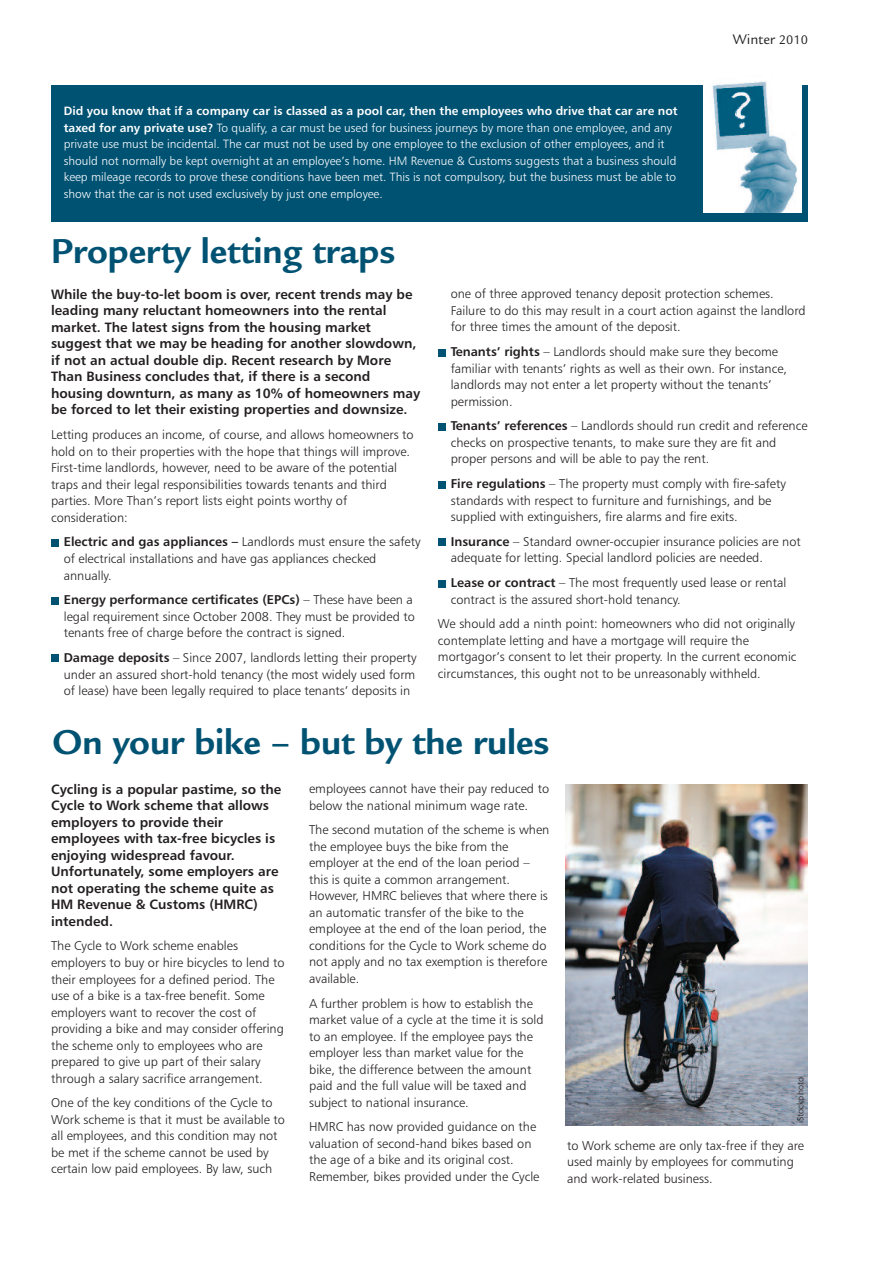
<style>
.page{position:relative;width:893px;height:1263px;background:#fff}
.page>*{position:absolute;margin:0;border:0;box-sizing:border-box;transform-origin:0 0}
.t1{font:700 37.5px "Legacy Sans Std";color:#005273}
.t2{font:15px "Legacy Sans Std";color:#231f20}
.t3{font:13.5px/16.5px "Humanist 777 BT Bold B";color:#231f20}
.t4{font:12.75px/16.5px "Humanist 777 BT Light B";color:#231f20}
.t5{font:12.75px "Humanist 777 BT Bold B";color:#231f20}
.t6{font:12px/16.5px "Humanist 777 BT Light B";color:#fff}
.t7{font:12px "Humanist 777 BT Bold B";color:#fff}
.t8{font:9px "Humanist 777 BT Light B";color:#231f20}
.s1{font-family:"Humanist 777 BT Bold B"}
.s2{font-size:13.5px}
.s3{font-family:"Humanist 777 BT Light B"}
</style>
<div class="page">
<div style="left:51px;top:85px;width:757px;height:137px;background:#005273"></div>
<img style="left:703px;top:81px;width:98px;height:131px">
<div style="left:51px;top:539px;width:7px;height:7px;background:#005273"></div>
<div style="left:51px;top:597px;width:7px;height:7px;background:#005273"></div>
<div style="left:51px;top:655px;width:7px;height:7px;background:#005273"></div>
<div style="left:438px;top:580px;width:7px;height:7px;background:#005273"></div>
<div style="left:438px;top:539px;width:7px;height:7px;background:#005273"></div>
<div style="left:438px;top:481px;width:7px;height:7px;background:#005273"></div>
<div style="left:438px;top:423px;width:7px;height:7px;background:#005273"></div>
<div style="left:438px;top:349px;width:7px;height:7px;background:#005273"></div>
<img style="left:566px;top:784px;width:242px;height:341px">
<p class="t7" style="left:64px;top:106px;width:615px">Did you know that if a company car is classed as a pool car, then the employees who drive that car are not</p>
<p class="t6" style="left:64px;top:120px;width:614px"><span class="s1">taxed for any private use?</span> To qualify, a car must be used for business journeys by more than one employee, and any private use must be incidental. The car must not be used by one employee to the exclusion of other employees, and it should not normally be kept overnight at an employee’s home. HM Revenue &amp; Customs suggests that a business should keep mileage records to prove these conditions have been met. This is not compulsory, but the business must be able to show that the car is not used exclusively by just one employee.</p>
<h1 class="t1" style="left:51px;top:237px;width:346px">Property letting traps</h1>
<p class="t2" style="left:733px;top:34px;width:77px">Winter <span class="s2">2010</span></p>
<p class="t3" style="left:51px;top:287px;width:371px">While the buy-to-let boom is over, recent trends may be leading many reluctant homeowners into the rental market. The latest signs from the housing market suggest that we may be heading for another slowdown, if not an actual double dip. Recent research by More Than Business concludes that, if there is a second housing downturn, as many as 10% of homeowners may be forced to let their existing properties and downsize.</p>
<p class="t4" style="left:51px;top:428px;width:364px">Letting produces an income, of course, and allows homeowners to hold on to their properties with the hope that things will improve.<br>First-time landlords, however, need to be aware of the potential traps and their legal responsibilities towards tenants and third parties. More Than’s report lists eight points worthy of consideration:</p>
<p class="t4" style="left:64px;top:535px;width:358px"><span class="s1">Electric and gas appliances –</span> Landlords must ensure the safety of electrical installations and have gas appliances checked annually.</p>
<p class="t5" style="left:64px;top:595px;width:351px">Energy performance certificates (EPCs) <span class="s3">– These have been a</span></p>
<p class="t4" style="left:64px;top:609px;width:353px">legal requirement since October 2008. They must be provided to tenants free of charge before the contract is signed.</p>
<p class="t4" style="left:64px;top:650px;width:354px;text-align:justify"><span class="s1">Damage deposits</span> – Since 2007, landlords letting their property under an assured short-hold tenancy (the most widely used form of lease) have been legally required to place tenants’ deposits in</p>
<p class="t4" style="left:451px;top:287px;width:356px">one of three approved tenancy deposit protection schemes.<br>Failure to do this may result in a court action against the landlord for three times the amount of the deposit.</p>
<p class="t4" style="left:451px;top:344px;width:338px"><span class="s1">Tenants’ rights</span> – Landlords should make sure they become familiar with tenants’ rights as well as their own. For instance, landlords may not enter a let property without the tenants’ permission.</p>
<p class="t4" style="left:451px;top:419px;width:358px"><span class="s1">Tenants’ references</span> – Landlords should run credit and reference checks on prospective tenants, to make sure they are fit and proper persons and will be able to pay the rent.</p>
<p class="t4" style="left:451px;top:476px;width:337px"><span class="s1">Fire regulations</span> – The property must comply with fire-safety standards with respect to furniture and furnishings, and be supplied with extinguishers, fire alarms and fire exits.</p>
<p class="t4" style="left:451px;top:534px;width:351px"><span class="s1">Insurance</span> – Standard owner-occupier insurance policies are not adequate for letting. Special landlord policies are needed.</p>
<p class="t4" style="left:451px;top:575px;width:337px"><span class="s1">Lease or contract</span> – The most frequently used lease or rental contract is the assured short-hold tenancy.</p>
<p class="t4" style="left:438px;top:617px;width:360px">We should add a ninth point: homeowners who did not originally contemplate letting and have a mortgage will require the mortgagor’s consent to let their property. In the current economic circumstances, this ought not to be unreasonably withheld.</p>
<h1 class="t1" style="left:53px;top:728px;width:499px">On your bike – but by the rules</h1>
<p class="t3" style="left:51px;top:782px;width:232px">Cycling is a popular pastime, so the<br>Cycle to Work scheme that allows employers to provide their employees with tax-free bicycles is enjoying widespread favour.<br>Unfortunately, some employers are not operating the scheme quite as<br>HM Revenue &amp; Customs (HMRC) intended.</p>
<p class="t4" style="left:51px;top:939px;width:235px">The Cycle to Work scheme enables employers to buy or hire bicycles to lend to their employees for a defined period. The use of a bike is a tax-free benefit. Some employers want to recover the cost of providing a bike and may consider offering the scheme only to employees who are prepared to give up part of their salary through a salary sacrifice arrangement.</p>
<p class="t4" style="left:51px;top:1095px;width:235px">One of the key conditions of the Cycle to Work scheme is that it must be available to all employees, and this condition may not be met if the scheme cannot be used by certain low paid employees. By law, such</p>
<p class="t4" style="left:309px;top:781px;width:242px">employees cannot have their pay reduced to below the national minimum wage rate.</p>
<p class="t4" style="left:309px;top:823px;width:242px">The second mutation of the scheme is when the employee buys the bike from the employer at the end of the loan period – this is quite a common arrangement.<br>However, HMRC believes that where there is an automatic transfer of the bike to the employee at the end of the loan period, the conditions for the Cycle to Work scheme do not apply and no tax exemption is therefore available.</p>
<p class="t4" style="left:309px;top:996px;width:236px">A further problem is how to establish the market value of a cycle at the time it is sold to an employee. If the employee pays the employer less than market value for the bike, the difference between the amount paid and the full value will be taxed and subject to national insurance.</p>
<p class="t4" style="left:309px;top:1120px;width:232px">HMRC has now provided guidance on the valuation of second-hand bikes based on the age of a bike and its original cost.<br>Remember, bikes provided under the Cycle</p>
<p class="t8" style="left:797px;top:1123px;width:47px;rotate:-90deg">iStockphoto</p>
<p class="t4" style="left:567px;top:1138px;width:238px">to Work scheme are only tax-free if they are used mainly by employees for commuting and work-related business.</p>
</div>
